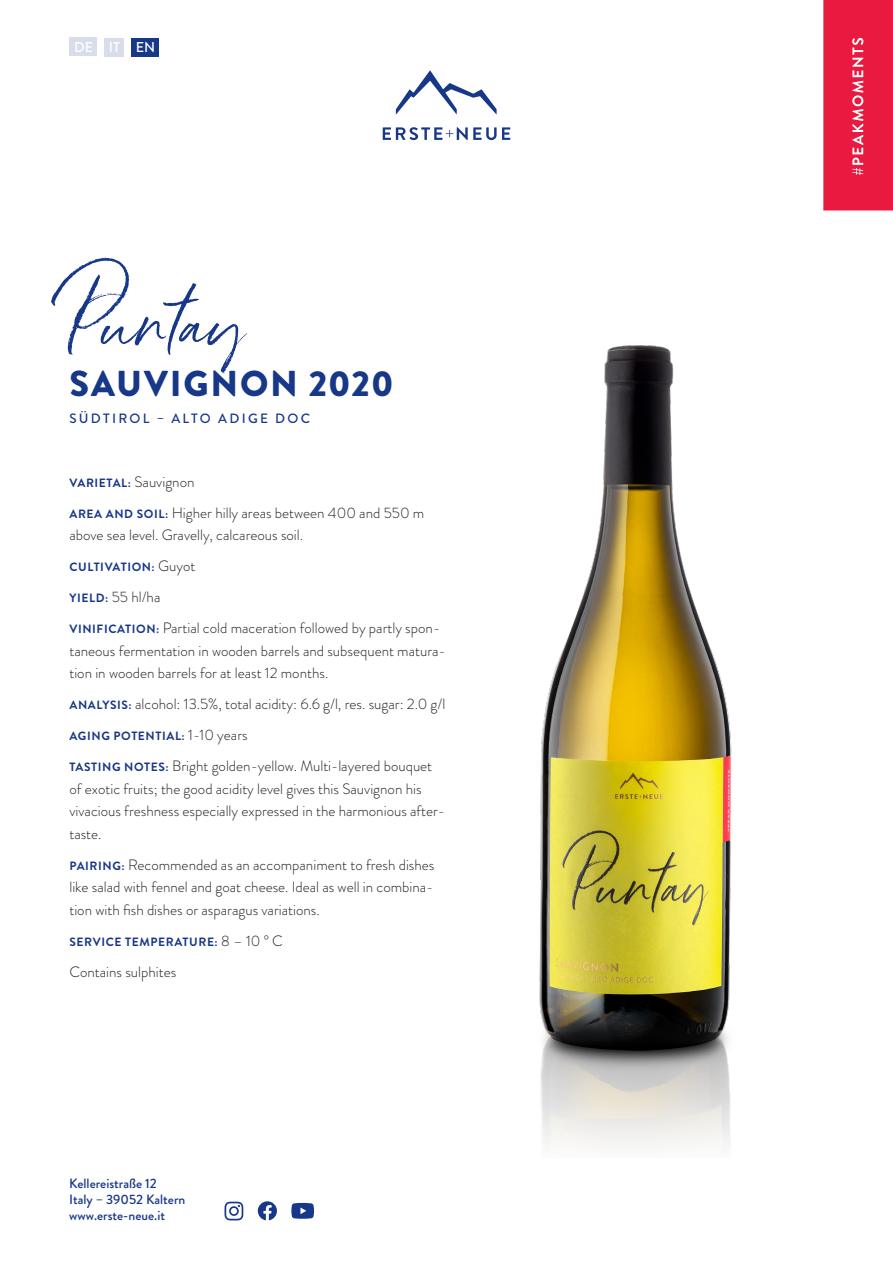
<style>
.page{position:relative;width:893px;height:1263px;background:#fff}
.page>*{position:absolute;margin:0;border:0;box-sizing:border-box;transform-origin:0 0}
.Weinbezeichnung{font:900 36px "Brandon Grotesque";letter-spacing:.05em;color:#173788}
.Fließtext{font:300 15px/22.5px "Brandon Grotesque";color:#231f20}
.t1{font:500 14.25px "Brandon Grotesque";color:#fff}
.Suedtirol{font:500 13.5px/16.2px "Brandon Grotesque";color:#173788}
.Suedtirol-2{font:500 13.5px "Brandon Grotesque";letter-spacing:.17em;color:#173788}
.Fließtext-2{font:700 12px "Brandon Grotesque";letter-spacing:.05em;color:#173788}
.s1{font-weight:300;font-size:15px;color:#231f20}
.s2{font-weight:700;font-size:12px;color:#173788}
</style>
<div class="page">
<svg style="left:396px;top:70px;width:101px;height:45px"></svg>
<svg style="left:383px;top:127px;width:127px;height:13px"></svg>
<svg style="left:291px;top:1203px;width:23px;height:16px"></svg>
<svg style="left:258px;top:1201px;width:19px;height:19px"></svg>
<svg style="left:225px;top:1202px;width:18px;height:18px"></svg>
<svg style="left:823px;top:0;width:70px;height:210px;background:#ea2347"></svg>
<svg style="left:51px;top:258px;width:196px;height:116px"></svg>
<div style="left:70px;top:38px;width:27px;height:18px;background:#d7ddea"></div>
<div style="left:104px;top:38px;width:20px;height:18px;background:#d7ddea"></div>
<div style="left:131px;top:38px;width:28px;height:18px;background:#173788"></div>
<img style="left:539px;top:345px;width:193px;height:800px">
<p class="t1" style="left:74px;top:37px;width:82px">DE IT EN</p>
<p class="Weinbezeichnung" style="left:70px;top:358px;width:326px">SAUVIGNON 2020</p>
<p class="Suedtirol-2" style="left:69px;top:409px;width:242px">SÜDTIROL – ALTO ADIGE DOC</p>
<p class="Fließtext-2" style="left:69px;top:474px;width:127px">VARIETAL: <span class="s1">Sauvignon</span></p>
<p class="Fließtext" style="left:69px;top:501px;width:356px"><span class="s2">AREA AND SOIL:</span> Higher hilly areas between 400 and 550 m above sea level. Gravelly, calcareous soil.</p>
<p class="Fließtext-2" style="left:69px;top:558px;width:127px">CULTIVATION: <span class="s1">Guyot</span></p>
<p class="Fließtext" style="left:69px;top:586px;width:92px"><span class="s2">YIELD:</span> 55 hl/ha</p>
<p class="Fließtext" style="left:69px;top:617px;width:378px"><span class="s2">VINIFICATION:</span> Partial cold maceration followed by partly spon&shy;taneous fermentation in wooden barrels and subsequent matura&shy;tion in wooden barrels for at least 12 months.</p>
<p class="Fließtext" style="left:69px;top:693px;width:377px"><span class="s2">ANALYSIS:</span> alcohol: 13.5%, total acidity: 6.6 g/l, res. sugar: 2.0 g/l</p>
<p class="Fließtext-2" style="left:69px;top:728px;width:180px">AGING POTENTIAL: <span class="s1">1-10 years</span></p>
<p class="Fließtext" style="left:69px;top:755px;width:377px"><span class="s2">TASTING NOTES:</span> Bright golden-yellow. Multi-layered bouquet of exotic fruits; the good acidity level gives this Sauvignon his vivacious freshness especially expressed in the harmonious after&shy;taste.</p>
<p class="Fließtext" style="left:69px;top:853px;width:367px;text-align:justify"><span class="s2">PAIRING:</span> Recommended as an accompaniment to fresh dishes like salad with fennel and goat cheese. Ideal as well in combina&shy;tion with fish dishes or asparagus variations.</p>
<p class="Fließtext-2" style="left:69px;top:933px;width:215px">SERVICE TEMPERATURE: <span class="s1">8 – 10 ° C</span></p>
<p class="Fließtext" style="left:69px;top:960px;width:108px">Contains sulphites</p>
<p class="Suedtirol" style="left:69px;top:1175px;width:118px">Kellereistraße 12<br>Italy – 39052 Kaltern www.erste-neue.it</p>
</div>
